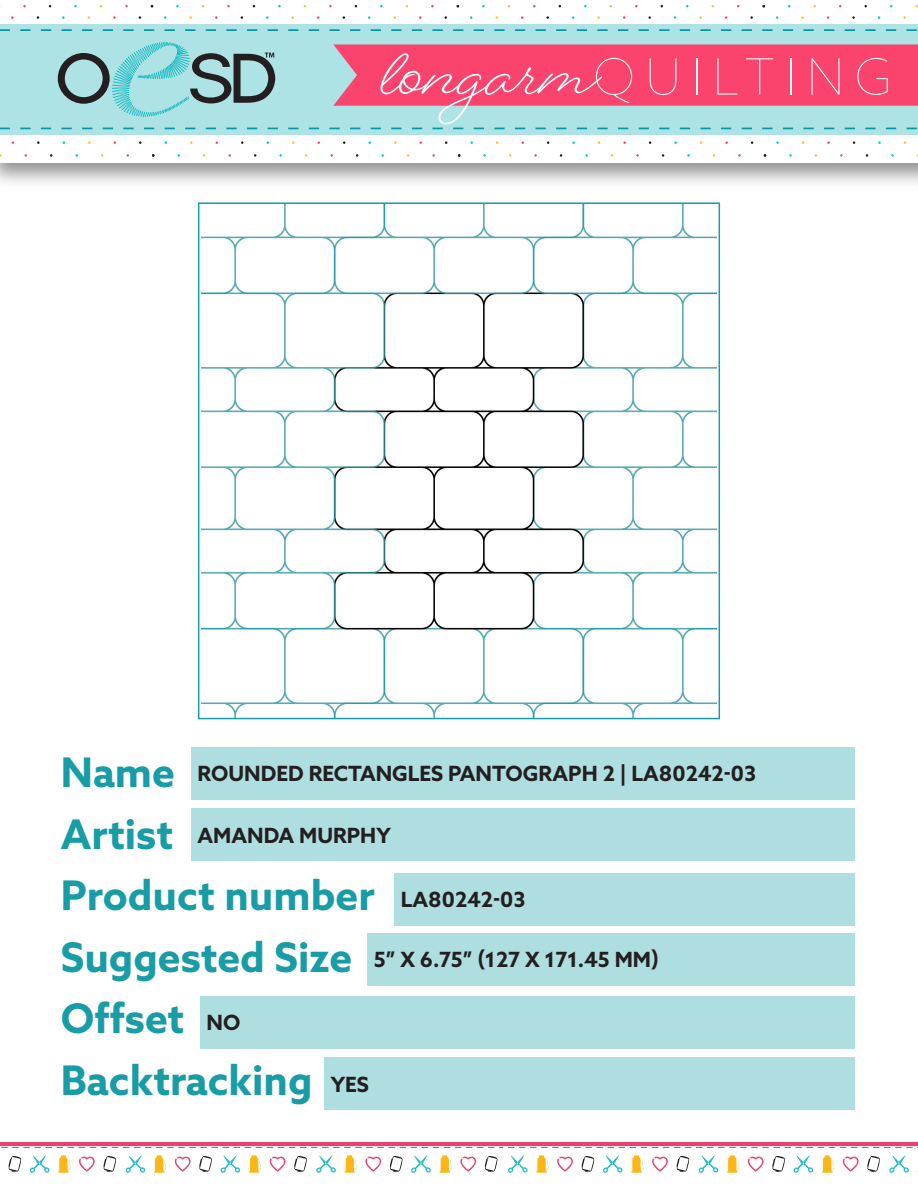
<style>
.page{position:relative;width:918px;height:1188px;background:#fff}
.page>*{position:absolute;margin:0;border:0;box-sizing:border-box;transform-origin:0 0}
.t1{font:100 50.25px "Azo Sans";letter-spacing:.2em;color:#fff}
.t2{font:700 40.8px/61.5px "Azo Sans";color:#189ca6}
.t3{font:700 21px "Azo Sans";color:#231f20}
</style>
<div class="page">
<img style="left:201px;top:205px;width:516px;height:511px">
<div style="left:198px;top:202px;width:522px;height:517px;border:2px solid #189ca6"></div>
<div style="left:0;top:24px;width:918px;height:110px;background:#aee3e5"></div>
<svg style="left:0;top:29px;width:917px;height:2px"></svg>
<svg style="left:0;top:128px;width:330px;height:2px"></svg>
<svg style="left:57px;top:42px;width:219px;height:75px"></svg>
<svg style="left:330px;top:44px;width:588px;height:86px"></svg>
<svg style="left:8px;top:1156px;width:13px;height:16px"></svg>
<svg style="left:58px;top:1155px;width:13px;height:18px"></svg>
<svg style="left:79px;top:1157px;width:16px;height:15px"></svg>
<svg style="left:30px;top:1155px;width:19px;height:18px"></svg>
<svg style="left:103px;top:1156px;width:13px;height:16px"></svg>
<svg style="left:154px;top:1155px;width:12px;height:18px"></svg>
<svg style="left:175px;top:1157px;width:16px;height:15px"></svg>
<svg style="left:126px;top:1155px;width:19px;height:18px"></svg>
<svg style="left:199px;top:1156px;width:13px;height:16px"></svg>
<svg style="left:248px;top:1155px;width:13px;height:18px"></svg>
<svg style="left:270px;top:1157px;width:16px;height:15px"></svg>
<svg style="left:221px;top:1155px;width:19px;height:18px"></svg>
<svg style="left:294px;top:1156px;width:13px;height:16px"></svg>
<svg style="left:344px;top:1155px;width:13px;height:18px"></svg>
<svg style="left:365px;top:1157px;width:16px;height:15px"></svg>
<svg style="left:316px;top:1155px;width:20px;height:18px"></svg>
<svg style="left:390px;top:1156px;width:13px;height:16px"></svg>
<svg style="left:439px;top:1155px;width:13px;height:18px"></svg>
<svg style="left:460px;top:1157px;width:16px;height:15px"></svg>
<svg style="left:411px;top:1155px;width:20px;height:18px"></svg>
<svg style="left:485px;top:1156px;width:13px;height:16px"></svg>
<hr style="left:0;top:1142px;width:502px;height:3px;background:#ef406d">
<svg style="left:1px;top:1147px;width:494px;height:1px"></svg>
<svg style="left:536px;top:1155px;width:13px;height:18px"></svg>
<svg style="left:557px;top:1157px;width:16px;height:15px"></svg>
<svg style="left:508px;top:1155px;width:20px;height:18px"></svg>
<svg style="left:581px;top:1156px;width:13px;height:16px"></svg>
<svg style="left:631px;top:1155px;width:13px;height:18px"></svg>
<svg style="left:652px;top:1157px;width:16px;height:15px"></svg>
<svg style="left:603px;top:1155px;width:20px;height:18px"></svg>
<svg style="left:676px;top:1156px;width:13px;height:16px"></svg>
<svg style="left:727px;top:1155px;width:12px;height:18px"></svg>
<svg style="left:748px;top:1157px;width:16px;height:15px"></svg>
<svg style="left:699px;top:1155px;width:19px;height:18px"></svg>
<svg style="left:772px;top:1156px;width:13px;height:16px"></svg>
<svg style="left:822px;top:1155px;width:12px;height:18px"></svg>
<svg style="left:843px;top:1157px;width:16px;height:15px"></svg>
<svg style="left:794px;top:1155px;width:19px;height:18px"></svg>
<svg style="left:867px;top:1156px;width:13px;height:16px"></svg>
<svg style="left:889px;top:1155px;width:20px;height:18px"></svg>
<hr style="left:500px;top:1142px;width:418px;height:3px;background:#ef406d">
<svg style="left:499px;top:1147px;width:419px;height:1px"></svg>
<div style="left:191px;top:747px;width:664px;height:53px;background:#aedee0"></div>
<div style="left:191px;top:808px;width:664px;height:53px;background:#aedee0"></div>
<div style="left:394px;top:873px;width:461px;height:52px;background:#aedee0"></div>
<div style="left:367px;top:933px;width:488px;height:52px;background:#aedee0"></div>
<div style="left:200px;top:996px;width:655px;height:52px;background:#aedee0"></div>
<div style="left:324px;top:1057px;width:531px;height:53px;background:#aedee0"></div>
<h1 class="t1" style="left:593px;top:45px;width:300px">QUILTING</h1>
<h2 class="t2" style="left:61px;top:741px;width:315px">Name<br>Artist<br>Product number<br>Suggested Size<br>Offset<br>Backtracking</h2>
<p class="t3" style="left:198px;top:760px;width:560px">ROUNDED RECTANGLES PANTOGRAPH 2 | LA80242-03</p>
<p class="t3" style="left:198px;top:822px;width:195px">AMANDA MURPHY</p>
<p class="t3" style="left:401px;top:886px;width:126px">LA80242-03</p>
<p class="t3" style="left:374px;top:946px;width:287px">5” X 6.75” (127 X 171.45 MM)</p>
<p class="t3" style="left:207px;top:1009px;width:35px">NO</p>
<p class="t3" style="left:331px;top:1070px;width:40px">YES</p>
</div>
